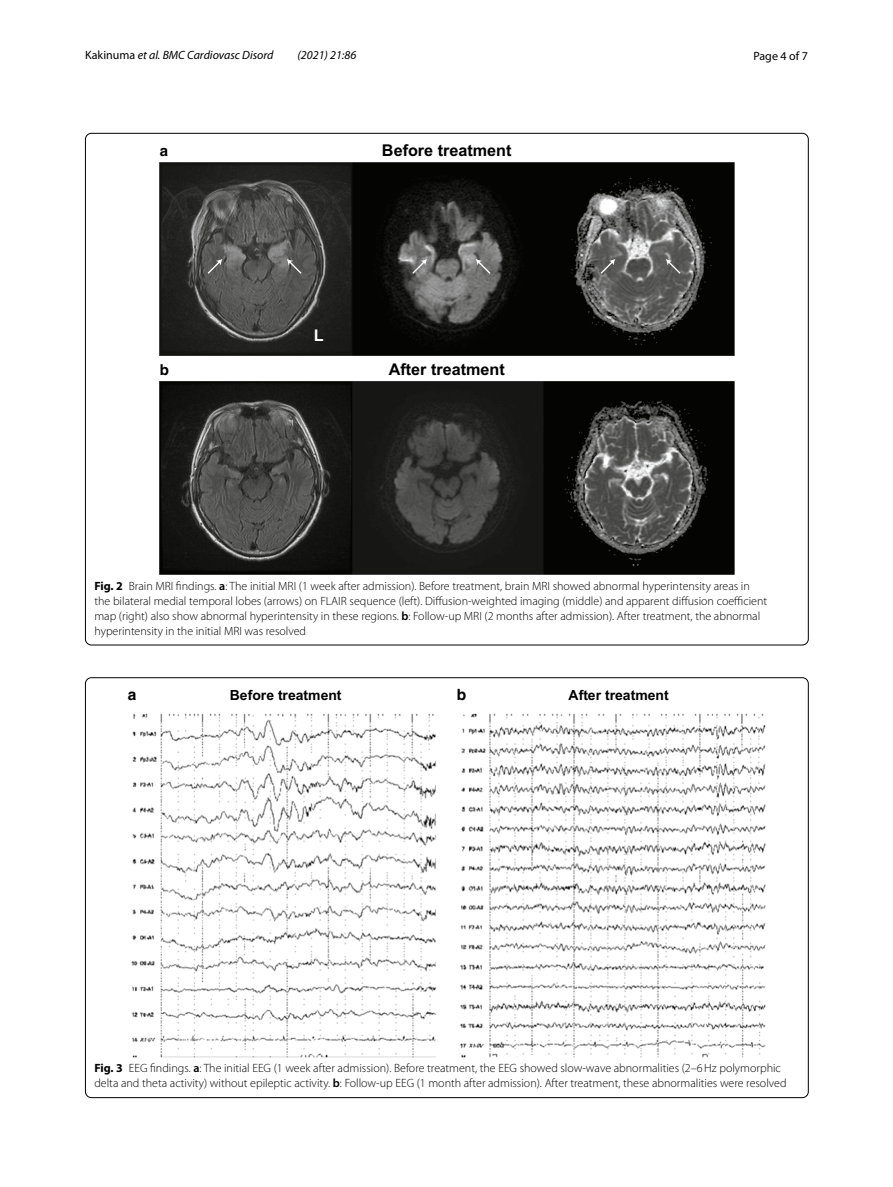
<style>
.page{position:relative;width:893px;height:1187px;background:#fff}
.page>*{position:absolute;margin:0;border:0;box-sizing:border-box;transform-origin:0 0}
.t1{font:700 16.2px "Arial";color:#000}
.t2{font:700 16.2px "Arial";color:#fff}
.t3{font:15.45px "Helvetica Bold 2";color:#000}
.t4{font:700 15px "Helvetica";color:#000}
.t5{font:13.95px "Arial Bold MT2";color:#000}
.t6{font:300 12px/15px "Myriad Pro";color:#000}
.t7{font:italic 12px "Myriad Pro";color:#000}
.t8{font:12px "Myriad Pro";color:#000}
.s1{font-style:normal}
.s2{font-weight:700}
.s3{font-weight:600}
</style>
<div class="page">
<img style="left:160px;top:162px;width:574px;height:193px">
<img style="left:160px;top:381px;width:574px;height:193px">
<svg style="left:206px;top:259px;width:16px;height:16px"></svg>
<svg style="left:411px;top:259px;width:16px;height:16px"></svg>
<svg style="left:287px;top:259px;width:16px;height:16px"></svg>
<svg style="left:476px;top:259px;width:16px;height:16px"></svg>
<svg style="left:599px;top:259px;width:16px;height:16px"></svg>
<svg style="left:666px;top:259px;width:16px;height:16px"></svg>
<img style="left:131px;top:713px;width:635px;height:344px">
<p class="t7" style="left:85px;top:48px;width:190px"><span class="s1">Kakinuma</span> et al. BMC Cardiovasc Disord</p>
<p class="t7" style="left:298px;top:48px;width:60px">(2021) 21:86</p>
<p class="t8" style="left:753px;top:48px;width:56px">Page 4 of 7</p>
<p class="t4" style="left:160px;top:142px;width:10px">a</p>
<p class="t4" style="left:160px;top:360px;width:11px">b</p>
<h1 class="t1" style="left:382px;top:140px;width:131px">Before treatment</h1>
<h1 class="t2" style="left:314px;top:325px;width:11px">L</h1>
<h1 class="t1" style="left:389px;top:358px;width:118px">After treatment</h1>
<p class="t6" style="left:94px;top:578px;width:674px"><span class="s2">Fig. 2</span> Brain MRI findings. <span class="s3">a</span>: The initial MRI (1 week after admission). Before treatment, brain MRI showed abnormal hyperintensity areas in the bilateral medial temporal lobes (arrows) on FLAIR sequence (left). Diffusion-weighted imaging (middle) and apparent diffusion coefficient map (right) also show abnormal hyperintensity in these regions. <span class="s3">b</span>: Follow-up MRI (2 months after admission). After treatment, the abnormal hyperintensity in the initial MRI was resolved</p>
<p class="t3" style="left:128px;top:685px;width:10px">a</p>
<p class="t3" style="left:457px;top:685px;width:11px">b</p>
<p class="t5" style="left:230px;top:685px;width:113px">Before treatment</p>
<p class="t5" style="left:569px;top:685px;width:102px">After treatment</p>
<p class="t6" style="left:94px;top:1060px;width:694px"><span class="s2">Fig. 3</span> EEG findings. <span class="s3">a</span>: The initial EEG (1 week after admission). Before treatment, the EEG showed slow-wave abnormalities (2–6Hz polymorphic delta and theta activity) without epileptic activity. <span class="s3">b</span>: Follow-up EEG (1 month after admission). After treatment, these abnormalities were resolved</p>
</div>
